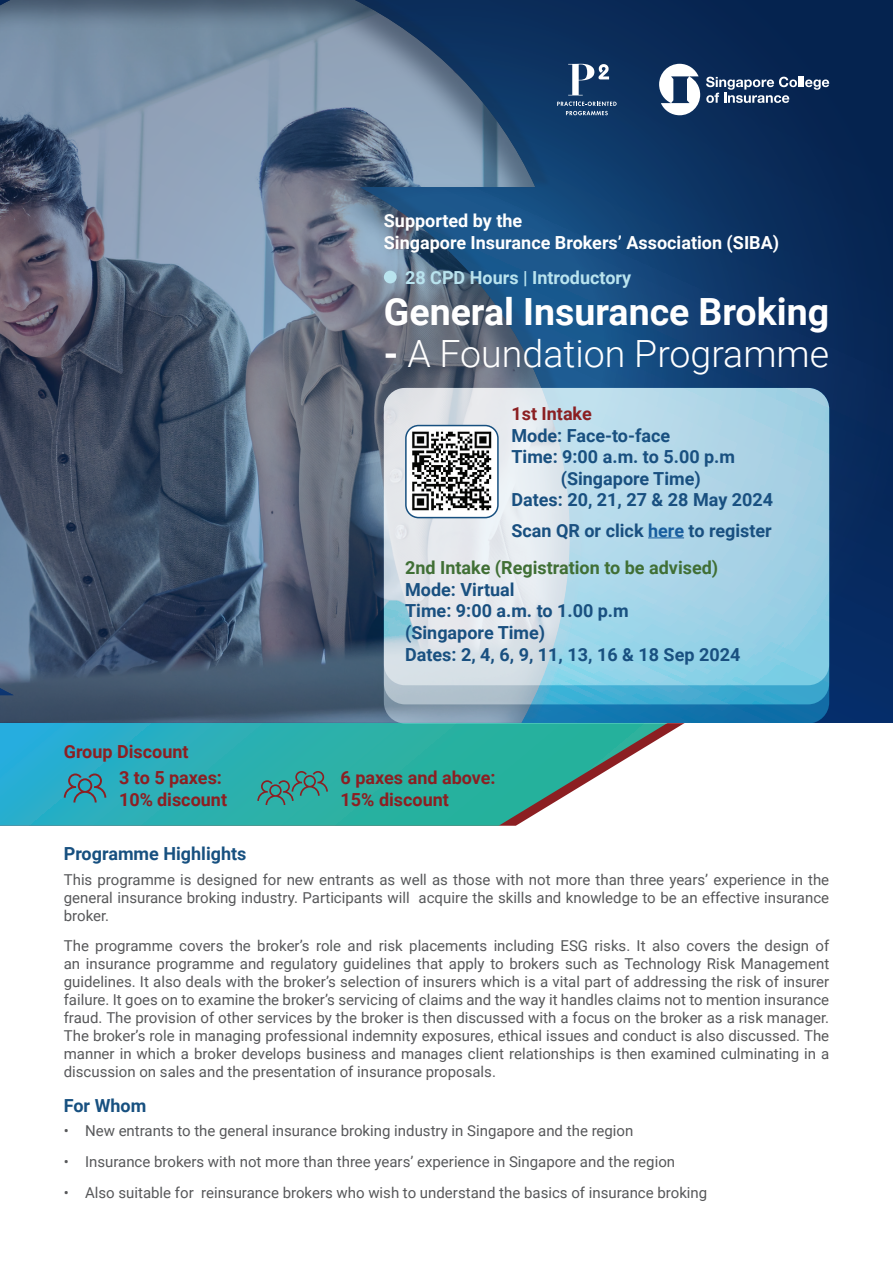
<style>
.page{position:relative;width:893px;height:1263px;background:#fff}
.page>*{position:absolute;margin:0;border:0;box-sizing:border-box;transform-origin:0 0}
.t1{font:700 37.5px "Roboto";color:#fff}
.t2{font:300 37.5px "Roboto";color:#fff}
.t3{font:700 18px/21.6px "Roboto";color:#195080}
.t4{font:700 18px/37.7px "Roboto";color:#406f35}
.t5{font:700 18px/21.6px "Roboto";color:#8c1f22}
.t6{font:700 18px/21.6px "Roboto";color:#fff}
.t7{font:700 18px "Roboto";color:#175080}
.t8{font:700 18px "Roboto";color:#b9e3ee}
.t9{font:700 18px "Roboto";color:#8b1f22}
.t10{font:15px/18px "Roboto";color:#57585a;text-align:justify}
.s1{font-weight:700}
.s2{color:#195080}
.s3{color:#175d9e}
</style>
<div class="page">
<svg style="left:571px;top:723px;width:97px;height:69px"></svg>
<svg style="left:586px;top:0;width:307px;height:723px;background:#0b3060"></svg>
<div style="left:0;top:0;width:571px;height:928px;background:#231f20;opacity:.5"></div>
<svg style="left:706px;top:77px;width:123px;height:26px;background:#4d6383"></svg>
<svg style="left:659px;top:64px;width:41px;height:51px"></svg>
<svg style="left:568px;top:64px;width:41px;height:31px"></svg>
<svg style="left:557px;top:102px;width:60px;height:13px"></svg>
<div style="left:384px;top:271px;width:13px;height:12px;background:#b9e3ee;border-radius:50%"></div>
<svg style="left:384px;top:388px;width:445px;height:335px;background:#3781ae"></svg>
<svg style="left:384px;top:388px;width:445px;height:316px;background:#66b2cf"></svg>
<svg style="left:384px;top:388px;width:445px;height:297px;background:#badae8"></svg>
<hr style="left:648px;top:537px;width:36px;height:1px;background:#175d9e">
<div style="left:406px;top:425px;width:92px;height:93px;background:#fff;border-radius:13px"></div>
<img style="left:409px;top:429px;width:85px;height:85px">
<div style="left:405px;top:425px;width:94px;height:93px;border:2px solid #175080;border-radius:13px"></div>
<svg style="left:64px;top:773px;width:42px;height:29px"></svg>
<svg style="left:257px;top:771px;width:71px;height:34px;background:#3c9791"></svg>
<p class="t6" style="left:384px;top:210px;width:397px">Supported by the<br>Singapore Insurance Brokers’ Association (SIBA)</p>
<p class="t8" style="left:405px;top:265px;width:228px">28 CPD Hours | Introductory</p>
<h1 class="t1" style="left:384px;top:285px;width:447px">General Insurance Broking</h1>
<h1 class="t2" style="left:384px;top:327px;width:447px"><span class="s1">-</span> A Foundation Programme</h1>
<p class="t5" style="left:64px;top:740px;width:126px">Group Discount</p>
<p class="t9" style="left:511px;top:401px;width:82px">1st Intake</p>
<p class="t3" style="left:511px;top:424px;width:160px">Mode: Face-to-face</p>
<p class="t3" style="left:511px;top:445px;width:225px">Time: 9:00 a.m. to 5.00 p.m</p>
<p class="t3" style="left:561px;top:467px;width:142px">(Singapore Time)</p>
<p class="t3" style="left:511px;top:489px;width:263px">Dates: 20, 21, 27 &amp; 28 May 2024</p>
<p class="t4" style="left:405px;top:511px;width:368px;text-indent:106px"><span class="s2">Scan QR or click</span> <span class="s3">here</span> <span class="s2">to register<br></span>2nd Intake (Registration to be advised)</p>
<p class="t3" style="left:405px;top:578px;width:337px">Mode: Virtual<br>Time: 9:00 a.m. to 1.00 p.m<br>(Singapore Time)<br>Dates: 2, 4, 6, 9, 11, 13, 16 &amp; 18 Sep 2024</p>
<p class="t5" style="left:119px;top:766px;width:110px">3 to 5 paxes:<br>10% discount</p>
<p class="t5" style="left:341px;top:766px;width:157px">6 paxes and above:<br>15% discount</p>
<p class="t7" style="left:64px;top:841px;width:184px">Programme Highlights</p>
<p class="t10" style="left:64px;top:870px;width:767px">This programme is designed for new entrants as well as those with not more than three years’ experience in the general insurance broking industry. Participants will acquire the skills and knowledge to be an effective insurance broker.</p>
<p class="t10" style="left:64px;top:936px;width:767px">The programme covers the broker’s role and risk placements including ESG risks. It also covers the design of an insurance programme and regulatory guidelines that apply to brokers such as Technology Risk Management guidelines. It also deals with the broker’s selection of insurers which is a vital part of addressing the risk of insurer failure. It goes on to examine the broker’s servicing of claims and the way it handles claims not to mention insurance fraud. The provision of other services by the broker is then discussed with a focus on the broker as a risk manager.<br>The broker’s role in managing professional indemnity exposures, ethical issues and conduct is also discussed. The manner in which a broker develops business and manages client relationships is then examined culminating in a discussion on sales and the presentation of insurance proposals.</p>
<p class="t7" style="left:64px;top:1093px;width:84px">For Whom</p>
<p class="t10" style="left:64px;top:1121px;width:571px">• New entrants to the general insurance broking industry in Singapore and the region</p>
<p class="t10" style="left:64px;top:1152px;width:613px">• Insurance brokers with not more than three years’ experience in Singapore and the region</p>
<p class="t10" style="left:64px;top:1183px;width:645px">• Also suitable for reinsurance brokers who wish to understand the basics of insurance broking</p>
</div>
